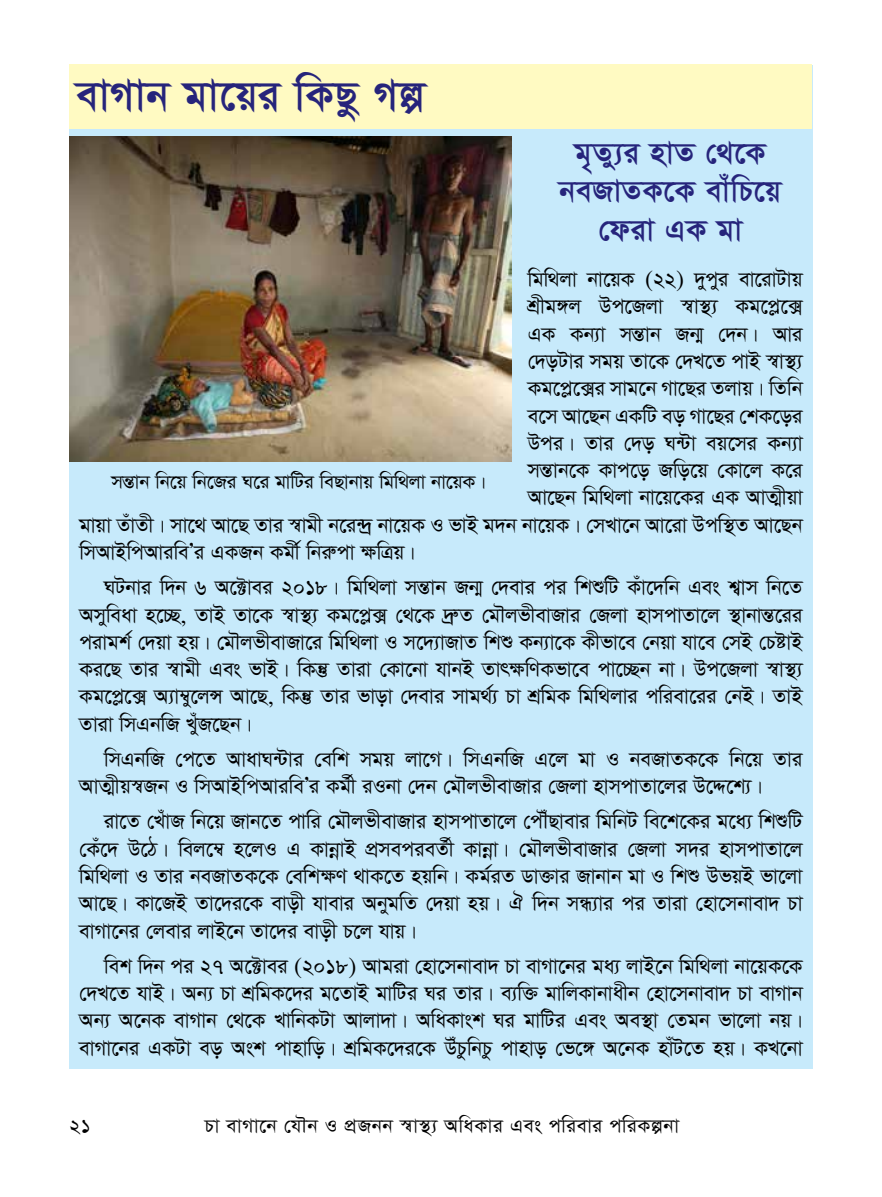
<style>
.page{position:relative;width:882px;height:1197px;background:#fff}
.page>*{position:absolute;margin:0;border:0;box-sizing:border-box;transform-origin:0 0}
.t1{font:700 49px "Sutonny MJ";letter-spacing:.025em;color:#26247b}
.t2{font:700 35px/38.5px "Sutonny MJ";letter-spacing:.025em;color:#26247b;text-align:center}
.t3{font:24.5px/27.3px "Sutonny MJ";color:#000;text-align:justify}
.t4{font:22.75px "Sutonny MJ";letter-spacing:.025em;color:#000}
.t5{font:22.75px "Sutonny MJ";letter-spacing:-.005em;color:#000}
</style>
<div class="page">
<div style="left:69px;top:65px;width:744px;height:1003px;background:#c7eafb"></div>
<img style="left:69px;top:137px;width:442px;height:324px">
<div style="left:69px;top:65px;width:743px;height:64px;background:#fffac2"></div>
<h1 class="t1" style="left:76px;top:68px;width:350px">EVMVB GV‡QI WKQZMÍ</h1>
<h2 class="t2" style="left:559px;top:135px;width:223px">G„ZY¨I NVZ †_‡K<br>BERVZK‡K EVUWP‡Q †DIV GK GV</h2>
<p class="t3" style="left:528px;top:267px;width:276px">WGW_JV BV‡QK (22) `YCYI EV‡IVUVQ</p>
<p class="t3" style="left:528px;top:294px;width:276px">KÖXG½J DC‡RJV ¯^V¯’¨ KG‡CØ‡·</p>
<p class="t3" style="left:528px;top:321px;width:276px">GK KB¨V MŠÍVB RB¥ †`B| AVI</p>
<p class="t3" style="left:528px;top:349px;width:276px">†`OUVI MGQ ZV‡K †`L‡Z CVB ¯^V¯’¨</p>
<p class="t3" style="left:528px;top:376px;width:276px">KG‡CØ‡·I MVG‡B MV‡QI ZJVQ| WZWB</p>
<p class="t3" style="left:528px;top:403px;width:276px">E‡M AV‡QB GKWU EO MV‡QI †KK‡OI</p>
<p class="t3" style="left:528px;top:430px;width:276px">DCI| ZVI †`O N›UV EQ‡MI KB¨V</p>
<p class="t3" style="left:528px;top:458px;width:276px">MŠÍVB‡K KVC‡O RWO‡Q †KV‡J K‡I</p>
<p class="t3" style="left:528px;top:485px;width:276px">AV‡QB WGW_JV BV‡Q‡KI GK AVZ¥XQV</p>
<p class="t3" style="left:79px;top:512px;width:725px">GVQV ZUVZX| MV‡_ AV‡Q ZVI ¯^VGX B‡I›`ªBV‡QK I FVB G`B BV‡QK| †MLV‡B AV‡IV DCW¯’Z AV‡QB</p>
<p class="t3" style="left:79px;top:540px;width:338px">WMAVBWCAVIWEÕI GKRB KGX© WBIÆCV ŸWÎQ|</p>
<p class="t3" style="left:79px;top:575px;width:725px;text-indent:25px">NUBVI W`B 6 A‡±VEI 2018| WGW_JV MŠÍVB RB¥ †`EVI CI WKÏWU KUV‡`WB GES K¦VM WB‡Z AMYWEAV N‡”Q, ZVB ZV‡K ¯^V¯’¨ KG‡CØ· †_‡K `ªÆZ †GŠJFXEVRVI †RJV NVMCVZV‡J ¯’VBVŠÍ‡II CIVGK© †`QV NQ| †GŠJFXEVRV‡I WGW_JV I M‡`¨VRVZ WKÏ KB¨V‡K KXFV‡E †BQV HV‡E †MB †PÓVB KI‡Q ZVI ¯^VGX GES FVB| WKŠ‘ZVIV †KV‡BV HVBB ZVRŸWYKFV‡E CV‡”QB BV| DC‡RJV ¯^V¯’¨ KG‡CØ‡· A¨V¤^Y‡JÝ AV‡Q, WKŠ‘ZVI FVOV †`EVI MVG_©¨ PV KÖWGK WGW_JVI CWIEV‡II †BB| ZVB ZVIV WMGBWR LYUR‡QB|</p>
<p class="t3" style="left:79px;top:747px;width:725px;text-indent:25px">WMGBWR †C‡Z AVAVN›UVI †EWK MGQ JV‡M| WMGBWR G‡J GV I BERVZK‡K WB‡Q ZVI<br>AVZ¥XQ¯^RB I WMAVBWCAVIWEÕI KG©X IIBV †`B †GŠJFXEVRVI †RJV NVMCVZV‡JI D‡Ï‡K¨|</p>
<p class="t3" style="left:79px;top:809px;width:725px;text-indent:25px">IV‡Z †LUVR WB‡Q RVB‡Z CVWI †GŠJFXEVRVI NVMCVZV‡J †CŠUQVEVI WGWBU WE‡K‡KI G‡A¨ WKÏWU †KU‡` D‡V| WEJ‡¤^ N‡JI G KVBŒVB CÖMECIEZ©X KVBŒV| †GŠJFXEVRVI †RJV M`I NVMCVZV‡J WGW_JV I ZVI BERVZK‡K †EWKŸY _VK‡Z NQWB| KG©IZ WV³VI RVBVB GV I WKÏ DFQB FV‡JV AV‡Q| KV‡RB ZV‡`I‡K EVOX HVEVI ABYGWZ †`QV NQ| H W`B MÜ¨VI CI ZVIV †NV‡MBVEV` PV EVMV‡BI †JEVI JVB‡B ZV‡`I EVOX P‡J HVQ|</p>
<p class="t3" style="left:79px;top:953px;width:725px;text-indent:25px">WEK W`B CI 27 A‡±VEI (2018) AVGIV †NV‡MBVEV` PV EVMV‡BI GA¨ JVB‡B WGW_JV BV‡QK‡K †`L‡Z HVB| AB¨ PV KÖWGK‡`I G‡ZVB GVWUI NI ZVI| E¨W³ GVWJKVBVAXB †NV‡MBVEV` PV EVMVB AB¨ A‡BK EVMVB †_‡K LVWBKUV AVJV`V| AWAKVSK NI GVWUI GES AE¯’V †ZGB FV‡JV BQ| EVMV‡BI GKUV EO ASK CVNVWO| KÖWGK‡`I‡K DUPZWBPZCVNVO †F‡½ A‡BK NVUU‡Z NQ| KL‡BV</p>
<p class="t5" style="left:111px;top:470px;width:376px">MŠÍVB WB‡Q WB‡RI N‡I GVWUI WEQVBVQ WGW_JV BV‡QK|</p>
<p class="t4" style="left:69px;top:1113px;width:23px">21</p>
<p class="t4" style="left:205px;top:1113px;width:476px">PV EVMV‡B †HŠB I CÖRBB ¯^V¯’¨ AWAKVI GES CWIEVI CWIKÍBV</p>
</div>
